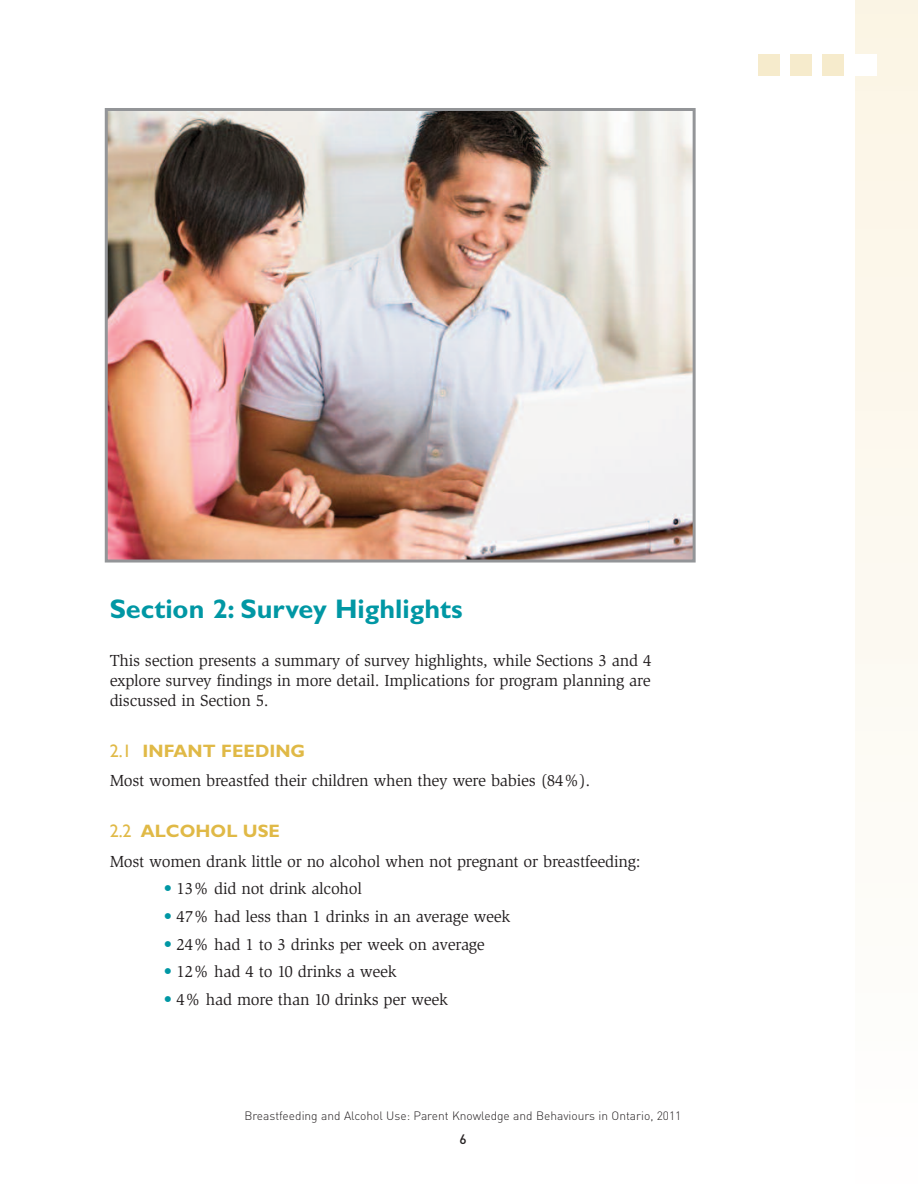
<style>
.page{position:relative;width:918px;height:1188px;background:#fff}
.page>*{position:absolute;margin:0;border:0;box-sizing:border-box;transform-origin:0 0}
.t1{font:700 27px "Gill Sans";color:#0097a4}
.t2{font:700 18px "Gill Sans";color:#e0b946}
.t3{font:16.5px/20.2px "Slimbach";letter-spacing:-.015em;color:#231f20;text-align:justify}
.t4{font:500 13.5px "DIN";color:#231f20}
.t5{font:300 12px "DIN";color:#231f20}
.s1{font-weight:400}
.s2{color:#0097a4}
</style>
<div class="page">
<div style="left:855px;top:0;width:63px;height:1188px;background:linear-gradient(to right,#fdf9f1,#fdf9f1)"></div>
<div style="left:758px;top:54px;width:21px;height:22px;background:#f6ebcc"></div>
<div style="left:790px;top:54px;width:22px;height:22px;background:#f6ebcc"></div>
<div style="left:823px;top:54px;width:21px;height:22px;background:#f6ebcc"></div>
<div style="left:855px;top:54px;width:22px;height:22px;background:#fff"></div>
<img style="left:109px;top:112px;width:583px;height:447px">
<div style="left:105px;top:108px;width:591px;height:455px;border:3px solid #939598"></div>
<h1 class="t1" style="left:110px;top:599px;width:355px">Section 2: Survey Highlights</h1>
<p class="t3" style="left:110px;top:651px;width:543px">This section presents a summary of survey highlights, while Sections 3 and 4 explore survey findings in more detail. Implications for program planning are discussed in Section 5.</p>
<p class="t2" style="left:110px;top:744px;width:197px"><span class="s1">2.1</span> INFANT FEEDING</p>
<p class="t3" style="left:110px;top:772px;width:482px">Most women breastfed their children when they were babies (84%).</p>
<p class="t2" style="left:110px;top:824px;width:172px"><span class="s1">2.2</span> ALCOHOL USE</p>
<p class="t3" style="left:110px;top:852px;width:532px">Most women drank little or no alcohol when not pregnant or breastfeeding:</p>
<p class="t3" style="left:164px;top:880px;width:200px"><span class="s2">•</span> 13% did not drink alcohol</p>
<p class="t3" style="left:164px;top:908px;width:348px"><span class="s2">•</span> 47% had less than 1 drinks in an average week</p>
<p class="t3" style="left:164px;top:935px;width:323px"><span class="s2">•</span> 24% had 1 to 3 drinks per week on average</p>
<p class="t3" style="left:164px;top:963px;width:234px"><span class="s2">•</span> 12% had 4 to 10 drinks a week</p>
<p class="t3" style="left:164px;top:991px;width:286px"><span class="s2">•</span> 4% had more than 10 drinks per week</p>
<p class="t5" style="left:244px;top:1109px;width:439px">Breastfeeding and Alcohol Use: Parent Knowledge and Behaviours in Ontario, 2011</p>
<p class="t4" style="left:459px;top:1132px;width:9px">6</p>
</div>
